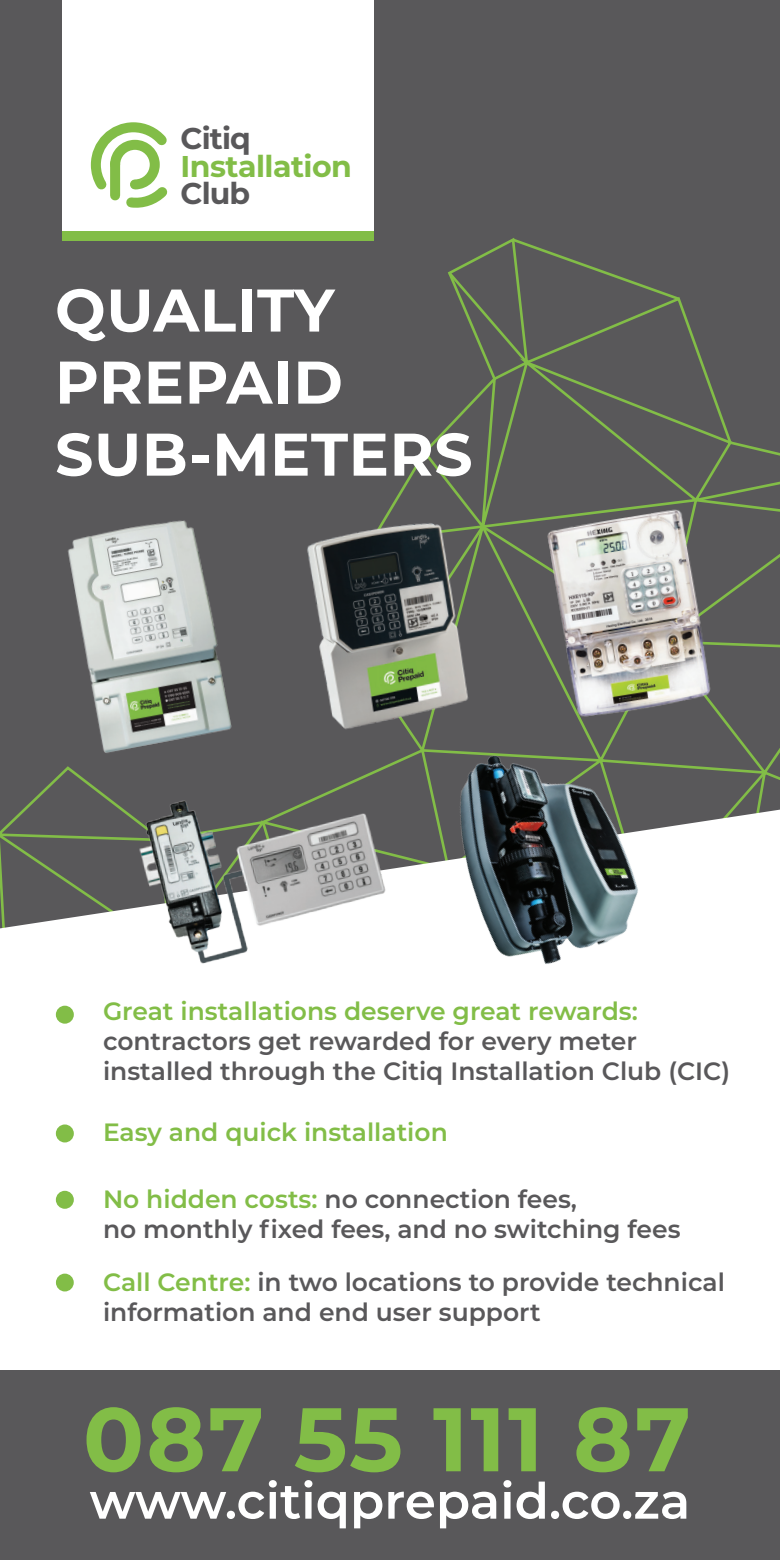
<style>
.page{position:relative;width:780px;height:1560px;background:#fff}
.page>*{position:absolute;margin:0;border:0;box-sizing:border-box;transform-origin:0 0}
.t1{font:700 90px "Montserrat";letter-spacing:.025em;color:#82bd47}
.t2{font:700 60px/72px "Montserrat";letter-spacing:.01em;color:#fff}
.t3{font:600 50px "Montserrat";color:#fff}
.t4{font:700 30px "Montserrat";letter-spacing:-.02em;color:#82bd47}
.t5{font:700 30px "Montserrat";letter-spacing:-.03em;color:#59585a}
.t6{font:600 25px/30px "Montserrat";color:#59585a}
.t7{font:600 25px "Montserrat";color:#82bd47}
.s1{color:#82bd47}
</style>
<div class="page">
<div style="left:0;top:0;width:780px;height:1559px;background:#59585a"></div>
<svg style="left:391px;top:442px;width:389px;height:367px"></svg>
<svg style="left:421px;top:305px;width:312px;height:151px"></svg>
<svg style="left:445px;top:238px;width:237px;height:128px"></svg>
<div style="left:0;top:809px;width:780px;height:560px;background:#fff"></div>
<div style="left:62px;top:0;width:311px;height:240px;background:#fff"></div>
<div style="left:62px;top:231px;width:311px;height:9px;background:#82bd47"></div>
<svg style="left:90px;top:122px;width:78px;height:86px"></svg>
<div style="left:56px;top:1005px;width:18px;height:18px;background:#82bd47;border-radius:50%"></div>
<div style="left:56px;top:1124px;width:18px;height:18px;background:#82bd47;border-radius:50%"></div>
<div style="left:56px;top:1190px;width:18px;height:18px;background:#82bd47;border-radius:50%"></div>
<div style="left:56px;top:1273px;width:18px;height:18px;background:#82bd47;border-radius:50%"></div>
<img style="left:67px;top:520px;width:160px;height:231px">
<img style="left:307px;top:506px;width:178px;height:197px">
<img style="left:375px;top:693px;width:322px;height:336px">
<img style="left:104px;top:703px;width:315px;height:315px">
<img style="left:530px;top:491px;width:198px;height:244px">
<p class="t5" style="left:181px;top:117px;width:72px">Citiq</p>
<p class="t4" style="left:181px;top:144px;width:173px">Installation</p>
<p class="t5" style="left:181px;top:172px;width:71px">Club</p>
<h2 class="t2" style="left:55px;top:271px;width:419px">QUALITY<br>PREPAID<br>SUB-METERS</h2>
<p class="t7" style="left:103px;top:992px;width:536px">Great installations deserve great rewards:</p>
<p class="t6" style="left:103px;top:1024px;width:628px">contractors get rewarded for every meter installed through the Citiq Installation Club (CIC)</p>
<p class="t7" style="left:103px;top:1114px;width:346px">Easy and quick installation</p>
<p class="t6" style="left:103px;top:1182px;width:579px"><span class="s1">No hidden costs:</span> no connection fees,<br>no monthly fixed fees, and no switching fees</p>
<p class="t6" style="left:103px;top:1266px;width:623px"><span class="s1">Call Centre:</span> in two locations to provide technical information and end user support</p>
<h1 class="t1" style="left:83px;top:1374px;width:609px">087 55 111 87</h1>
<h3 class="t3" style="left:90px;top:1465px;width:602px">www.citiqprepaid.co.za</h3>
</div>
